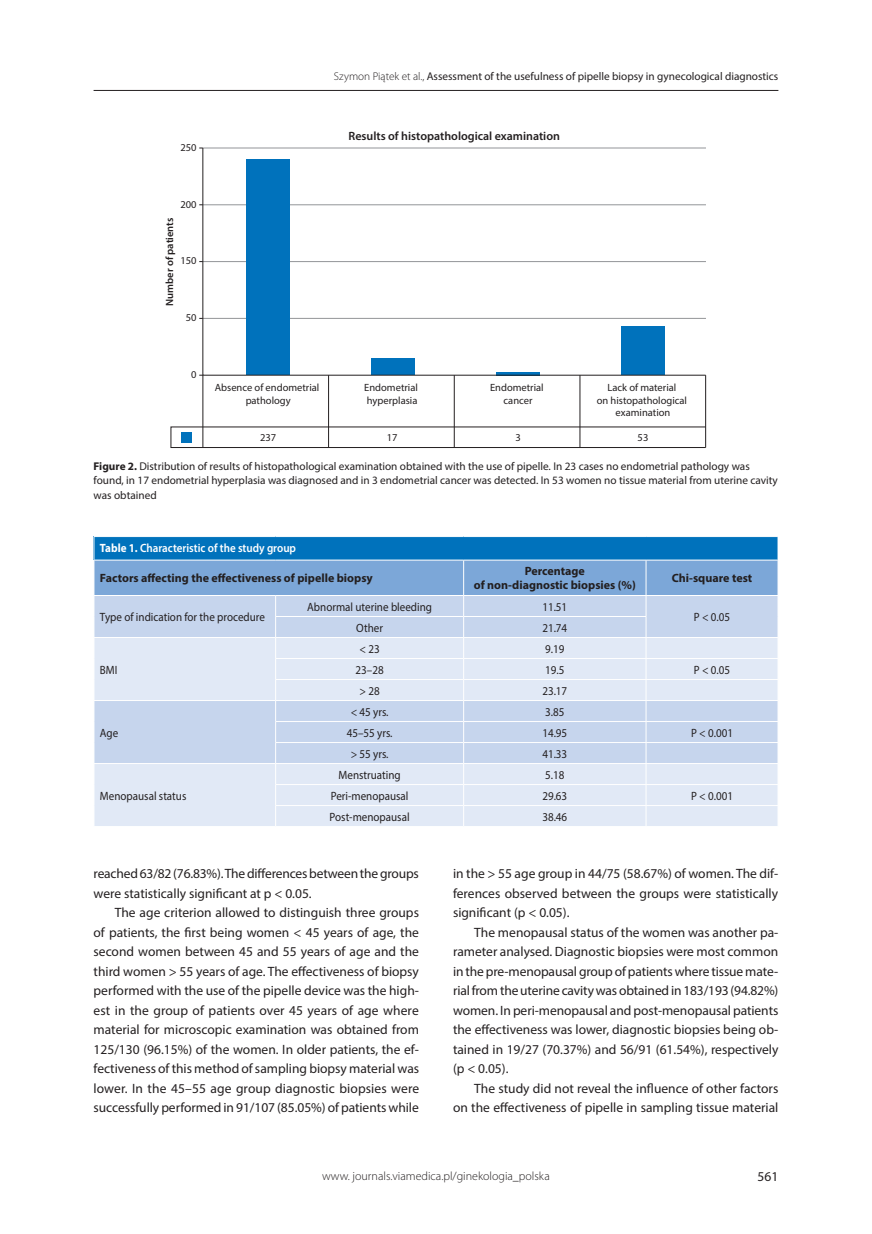
<style>
.page{position:relative;width:872px;height:1234px;background:#fff}
.page>*{position:absolute;margin:0;border:0;box-sizing:border-box;transform-origin:0 0}
._08_-_Tekst{font:13.5px/19.5px "Myriad Pro";color:#231f20;text-align:justify}
._99_str_P{font:13.5px "Myriad Pro";color:#231f20}
._24_-_Tabela_-_tekst{font:12px "Myriad Pro";color:#231f20;scale:.92 1}
._23_-_Tabela_-_nagłó{font:700 12px/14.4px "Myriad Pro";color:#231f20;text-align:center}
.t1{font:300 12px "Myriad Pro";color:#231f20}
.t2{font:600 12px "Myriad Pro";color:#231f20}
._22_-_Tabela_-_tytuł{font:600 12px "Myriad Pro";color:#fff;scale:.92 1}
._21_-_Rycina_-_podpi{font:11.25px/14.2px "Myriad Pro";color:#231f20}
.t3{font:10.5px/12.6px "Myriad Pro";color:#231f20;text-align:center}
.t4{font:600 10.5px "Myriad Pro";color:#231f20}
.s1{font-weight:300}
.s2{font-weight:700}
</style>
<div class="page">
<hr style="left:94px;top:90px;width:684px;height:1px;background:#231f20">
<hr style="left:328px;top:375px;width:1px;height:72px;background:#231f20">
<hr style="left:203px;top:375px;width:1px;height:72px;background:#231f20">
<hr style="left:454px;top:375px;width:1px;height:72px;background:#231f20">
<hr style="left:579px;top:375px;width:1px;height:72px;background:#231f20">
<hr style="left:705px;top:375px;width:1px;height:72px;background:#231f20">
<svg style="left:202px;top:147px;width:504px;height:229px"></svg>
<div style="left:181px;top:432px;width:11px;height:10px;background:#0072bc"></div>
<svg style="left:94px;top:537px;width:684px;height:289px;background:#bbd1eb"></svg>
<p class="t3" style="left:180px;top:141px;width:18px">250</p>
<p class="t3" style="left:180px;top:198px;width:18px">200</p>
<p class="t4" style="left:163px;top:305px;width:90px;rotate:-90deg">Number of patients</p>
<p class="t3" style="left:180px;top:254px;width:18px">150</p>
<p class="t3" style="left:186px;top:311px;width:12px">50</p>
<p class="_21_-_Rycina_-_podpi" style="left:334px;top:69px;width:446px"><span class="s1">Szymon Piątek et al.,</span> Assessment of the usefulness of pipelle biopsy in gynecological diagnostics</p>
<p class="t2" style="left:348px;top:128px;width:213px">Results of histopathological examination</p>
<p class="t3" style="left:191px;top:367px;width:7px">0</p>
<p class="t3" style="left:215px;top:381px;width:106px">Absence of endometrial pathology</p>
<p class="t3" style="left:364px;top:381px;width:55px;text-align:left">Endometrial hyperplasia</p>
<p class="t3" style="left:490px;top:381px;width:55px">Endometrial cancer</p>
<p class="t3" style="left:597px;top:381px;width:92px">Lack of material<br>on histopathological examination</p>
<p class="t3" style="left:260px;top:430px;width:18px">237</p>
<p class="t3" style="left:387px;top:430px;width:12px">17</p>
<p class="t3" style="left:515px;top:430px;width:7px">3</p>
<p class="t3" style="left:637px;top:430px;width:12px">53</p>
<p class="_21_-_Rycina_-_podpi" style="left:94px;top:459px;width:686px"><span class="s2">Figure 2.</span> Distribution of results of histopathological examination obtained with the use of pipelle. In 23 cases no endometrial pathology was found, in 17 endometrial hyperplasia was diagnosed and in 3 endometrial cancer was detected. In 53 women no tissue material from uterine cavity was obtained</p>
<p class="_22_-_Tabela_-_tytuł" style="left:100px;top:539px;width:215px"><span class="s2">Table 1.</span> Characteristic of the study group</p>
<p class="_23_-_Tabela_-_nagłó" style="left:100px;top:570px;width:274px">Factors affecting the effectiveness of pipelle biopsy</p>
<p class="_23_-_Tabela_-_nagłó" style="left:474px;top:563px;width:164px">Percentage<br>of non-diagnostic biopsies (%)</p>
<p class="_23_-_Tabela_-_nagłó" style="left:672px;top:570px;width:82px">Chi-square test</p>
<p class="_24_-_Tabela_-_tekst" style="left:100px;top:609px;width:181px">Type of indication for the procedure</p>
<p class="_24_-_Tabela_-_tekst" style="left:307px;top:599px;width:137px">Abnormal uterine bleeding</p>
<p class="_24_-_Tabela_-_tekst" style="left:542px;top:599px;width:29px">11.51</p>
<p class="_24_-_Tabela_-_tekst" style="left:694px;top:609px;width:41px">P &lt; 0.05</p>
<p class="_24_-_Tabela_-_tekst" style="left:356px;top:620px;width:31px">Other</p>
<p class="_24_-_Tabela_-_tekst" style="left:542px;top:620px;width:29px">21.74</p>
<p class="_24_-_Tabela_-_tekst" style="left:100px;top:662px;width:21px">BMI</p>
<p class="_24_-_Tabela_-_tekst" style="left:100px;top:725px;width:21px">Age</p>
<p class="_24_-_Tabela_-_tekst" style="left:100px;top:788px;width:95px">Menopausal status</p>
<p class="_24_-_Tabela_-_tekst" style="left:359px;top:641px;width:24px">&lt; 23</p>
<p class="_24_-_Tabela_-_tekst" style="left:545px;top:641px;width:22px">9.19</p>
<p class="_24_-_Tabela_-_tekst" style="left:355px;top:662px;width:32px">23–28</p>
<p class="_24_-_Tabela_-_tekst" style="left:545px;top:662px;width:22px">19.5</p>
<p class="_24_-_Tabela_-_tekst" style="left:694px;top:662px;width:41px">P &lt; 0.05</p>
<p class="_24_-_Tabela_-_tekst" style="left:359px;top:683px;width:24px">&gt; 28</p>
<p class="_24_-_Tabela_-_tekst" style="left:542px;top:683px;width:29px">23.17</p>
<p class="_24_-_Tabela_-_tekst" style="left:351px;top:704px;width:43px">&lt; 45 yrs.</p>
<p class="_24_-_Tabela_-_tekst" style="left:545px;top:704px;width:22px">3.85</p>
<p class="_24_-_Tabela_-_tekst" style="left:347px;top:725px;width:51px">45–55 yrs.</p>
<p class="_24_-_Tabela_-_tekst" style="left:542px;top:725px;width:29px">14.95</p>
<p class="_24_-_Tabela_-_tekst" style="left:691px;top:725px;width:47px">P &lt; 0.001</p>
<p class="_24_-_Tabela_-_tekst" style="left:351px;top:746px;width:43px">&gt; 55 yrs.</p>
<p class="_24_-_Tabela_-_tekst" style="left:542px;top:746px;width:29px">41.33</p>
<p class="_24_-_Tabela_-_tekst" style="left:338px;top:767px;width:69px">Menstruating</p>
<p class="_24_-_Tabela_-_tekst" style="left:545px;top:767px;width:22px">5.18</p>
<p class="_24_-_Tabela_-_tekst" style="left:331px;top:788px;width:86px">Peri-menopausal</p>
<p class="_24_-_Tabela_-_tekst" style="left:542px;top:788px;width:29px">29.63</p>
<p class="_24_-_Tabela_-_tekst" style="left:691px;top:788px;width:47px">P &lt; 0.001</p>
<p class="_24_-_Tabela_-_tekst" style="left:330px;top:809px;width:88px">Post-menopausal</p>
<p class="_24_-_Tabela_-_tekst" style="left:542px;top:809px;width:29px">38.46</p>
<p class="_08_-_Tekst" style="left:94px;top:863px;width:327px">reached 63/82 (76.83%). The differences between the groups were statistically significant at p &lt; 0.05.</p>
<p class="_08_-_Tekst" style="left:94px;top:902px;width:327px;text-indent:21px">The age criterion allowed to distinguish three groups of patients, the first being women &lt; 45 years of age, the second women between 45 and 55 years of age and the third women &gt; 55 years of age. The effectiveness of biopsy performed with the use of the pipelle device was the high&shy;est in the group of patients over 45 years of age where material for microscopic examination was obtained from 125/130 (96.15%) of the women. In older patients, the ef&shy;fectiveness of this method of sampling biopsy material was lower. In the 45–55 age group diagnostic biopsies were successfully performed in 91/107 (85.05%) of patients while</p>
<p class="_08_-_Tekst" style="left:453px;top:863px;width:327px">in the &gt; 55 age group in 44/75 (58.67%) of women. The dif&shy;ferences observed between the groups were statistically significant (p &lt; 0.05).</p>
<p class="_08_-_Tekst" style="left:453px;top:921px;width:327px;text-indent:21px">The menopausal status of the women was another pa&shy;rameter analysed. Diagnostic biopsies were most common in the pre-menopausal group of patients where tissue mate&shy;rial from the uterine cavity was obtained in 183/193 (94.82%) women. In peri-menopausal and post-menopausal patients the effectiveness was lower, diagnostic biopsies being ob&shy;tained in 19/27 (70.37%) and 56/91 (61.54%), respectively (p &lt; 0.05).</p>
<p class="_08_-_Tekst" style="left:453px;top:1077px;width:327px;text-align:right">The study did not reveal the influence of other factors<br>on the effectiveness of pipelle in sampling tissue material</p>
<p class="t1" style="left:322px;top:1169px;width:229px">www. journals.viamedica.pl/ginekologia_polska</p>
<p class="_99_str_P" style="left:757px;top:1168px;width:22px">561</p>
</div>
